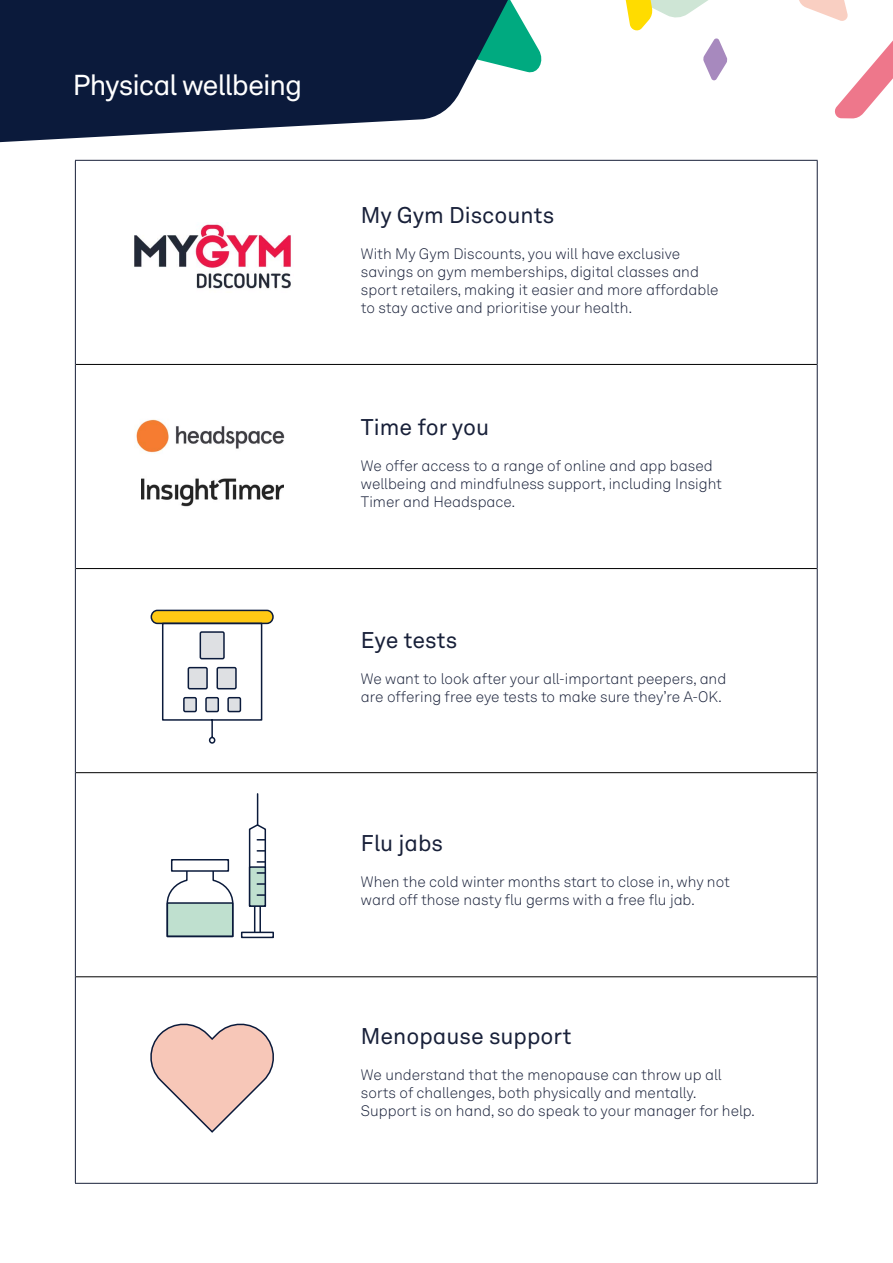
<style>
.page{position:relative;width:893px;height:1263px;background:#fff}
.page>*{position:absolute;margin:0;border:0;box-sizing:border-box;transform-origin:0 0}
.t1{font:28.5px "NNFC Akkurat";letter-spacing:-.035em;color:#fff}
.t2{font:22.5px "NNFC Akkurat";color:#182039}
.t3{font:300 15px/18px "NNFC Akkurat";color:#182039}
</style>
<div class="page">
<svg style="left:799px;top:0;width:94px;height:118px"></svg>
<svg style="left:703px;top:38px;width:24px;height:43px"></svg>
<svg style="left:0;top:0;width:542px;height:143px;fill:#0b1a3b"></svg>
<svg style="left:625px;top:0;width:83px;height:31px"></svg>
<hr style="left:75px;top:160px;width:743px;height:1px;background:#182039">
<hr style="left:75px;top:161px;width:1px;height:203px;background:#182039">
<hr style="left:817px;top:161px;width:1px;height:203px;background:#182039">
<hr style="left:75px;top:364px;width:1px;height:204px;background:#182039">
<hr style="left:817px;top:364px;width:1px;height:204px;background:#182039">
<hr style="left:75px;top:568px;width:1px;height:205px;background:#182039">
<hr style="left:817px;top:568px;width:1px;height:205px;background:#182039">
<hr style="left:75px;top:773px;width:1px;height:204px;background:#182039">
<hr style="left:817px;top:773px;width:1px;height:204px;background:#182039">
<hr style="left:75px;top:977px;width:1px;height:206px;background:#182039">
<hr style="left:817px;top:977px;width:1px;height:206px;background:#182039">
<hr style="left:75px;top:1183px;width:743px;height:1px;background:#182039">
<hr style="left:76px;top:364px;width:741px;height:1px;background:#000">
<hr style="left:76px;top:568px;width:741px;height:1px;background:#000">
<hr style="left:76px;top:772px;width:741px;height:1px;background:#000">
<hr style="left:76px;top:976px;width:741px;height:1px;background:#000">
<hr style="left:257px;top:794px;width:1px;height:31px;background:#0a1a3b">
<svg style="left:254px;top:907px;width:7px;height:25px"></svg>
<svg style="left:241px;top:932px;width:33px;height:6px"></svg>
<svg style="left:166px;top:866px;width:68px;height:72px"></svg>
<div style="left:171px;top:859px;width:58px;height:13px;background:#fff;border:2px solid #0a1a3b"></div>
<svg style="left:248px;top:823px;width:19px;height:84px"></svg>
<div style="left:151px;top:610px;width:122px;height:13px;background:#ffc914;border-radius:6px"></div>
<div style="left:151px;top:610px;width:123px;height:14px;border:2px solid #0a1a3b;border-radius:6px"></div>
<svg style="left:161px;top:622px;width:102px;height:122px"></svg>
<div style="left:200px;top:632px;width:24px;height:27px;background:#dee0e3"></div>
<div style="left:200px;top:631px;width:25px;height:28px;border:2px solid #0a1a3b"></div>
<div style="left:188px;top:668px;width:19px;height:21px;background:#dee0e3"></div>
<div style="left:188px;top:667px;width:20px;height:22px;border:2px solid #0a1a3b"></div>
<div style="left:217px;top:668px;width:19px;height:21px;background:#dee0e3"></div>
<div style="left:216px;top:667px;width:21px;height:22px;border:2px solid #0a1a3b"></div>
<div style="left:184px;top:698px;width:12px;height:13px;background:#dee0e3"></div>
<div style="left:183px;top:697px;width:14px;height:15px;border:2px solid #0a1a3b"></div>
<div style="left:206px;top:698px;width:12px;height:13px;background:#dee0e3"></div>
<div style="left:205px;top:697px;width:14px;height:15px;border:2px solid #0a1a3b"></div>
<div style="left:228px;top:698px;width:12px;height:13px;background:#dee0e3"></div>
<div style="left:227px;top:697px;width:14px;height:15px;border:2px solid #0a1a3b"></div>
<svg style="left:150px;top:1023px;width:124px;height:110px"></svg>
<img style="left:134px;top:224px;width:157px;height:65px">
<img style="left:136px;top:419px;width:149px;height:34px">
<img style="left:141px;top:478px;width:142px;height:29px">
<h1 class="t1" style="left:73px;top:64px;width:231px">Physical wellbeing</h1>
<h2 class="t2" style="left:361px;top:198px;width:195px">My Gym Discounts</h2>
<p class="t3" style="left:361px;top:244px;width:359px">With My Gym Discounts, you will have exclusive savings on gym memberships, digital classes and sport retailers, making it easier and more affordable to stay active and prioritise your health.</p>
<h2 class="t2" style="left:361px;top:410px;width:130px">Time for you</h2>
<p class="t3" style="left:361px;top:456px;width:363px">We offer access to a range of online and app based wellbeing and mindfulness support, including Insight<br>Timer and Headspace.</p>
<h2 class="t2" style="left:361px;top:623px;width:98px">Eye tests</h2>
<p class="t3" style="left:361px;top:669px;width:367px">We want to look after your all-important peepers, and are offering free eye tests to make sure they’re A-OK.</p>
<h2 class="t2" style="left:361px;top:826px;width:84px">Flu jabs</h2>
<p class="t3" style="left:361px;top:872px;width:370px">When the cold winter months start to close in, why not ward off those nasty flu germs with a free flu jab.</p>
<h2 class="t2" style="left:361px;top:1020px;width:212px">Menopause support</h2>
<p class="t3" style="left:361px;top:1066px;width:396px">We understand that the menopause can throw up all sorts of challenges, both physically and mentally.<br>Support is on hand, so do speak to your manager for help.</p>
</div>
